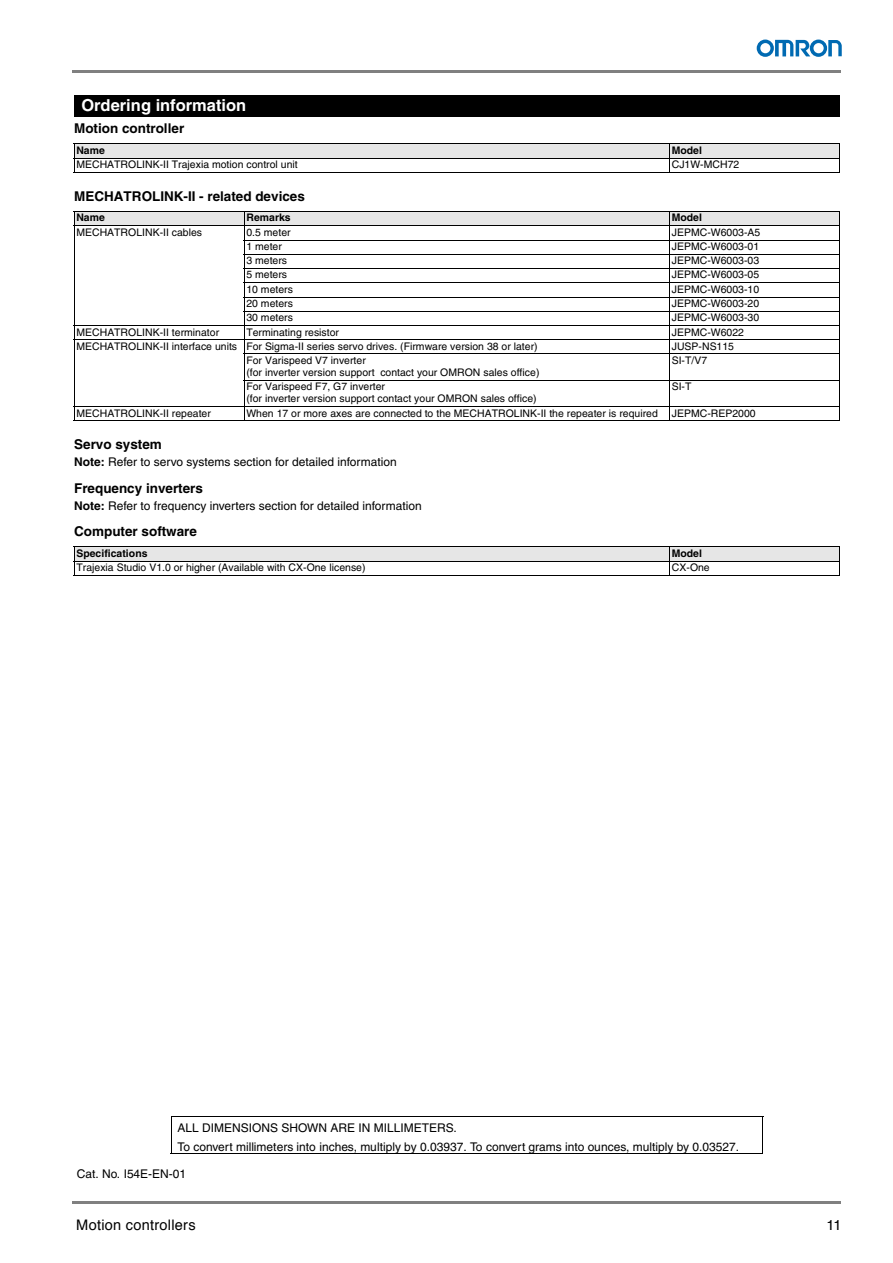
<style>
.page{position:relative;width:893px;height:1263px;background:#fff}
.page>*{position:absolute;margin:0;border:0;box-sizing:border-box;transform-origin:0 0}
.t1{font:700 16.5px "Helvetica";color:#fff}
.t2{font:14.55px "Helvetica";letter-spacing:.02em;color:#000}
.t3{font:700 13.5px "Helvetica";color:#000}
.t4{font:13.5px "Helvetica";color:#000}
.t5{font:12px/19.5px "Helvetica";color:#000}
.t6{font:10.5px/12px "Helvetica";letter-spacing:.005em;color:#000}
.t7{font:700 10.5px "Helvetica";color:#000}
.s1{font-weight:700}
</style>
<div class="page">
<hr style="left:74px;top:1201px;width:767px;height:3px;background:#808080">
<hr style="left:74px;top:70px;width:767px;height:3px;background:#808080">
<div style="left:74px;top:93px;width:766px;height:25px;background:linear-gradient(to right,#000,#000)"></div>
<div style="left:74px;top:96px;width:766px;height:21px;background:#000"></div>
<div style="left:74px;top:144px;width:595px;height:14px;background:#e6e6e6"></div>
<div style="left:669px;top:144px;width:171px;height:14px;background:#e6e6e6"></div>
<div style="left:74px;top:211px;width:170px;height:15px;background:#e6e6e6"></div>
<div style="left:244px;top:211px;width:425px;height:15px;background:#e6e6e6"></div>
<div style="left:669px;top:211px;width:171px;height:15px;background:#e6e6e6"></div>
<div style="left:74px;top:547px;width:595px;height:14px;background:#e6e6e6"></div>
<div style="left:669px;top:547px;width:171px;height:14px;background:#e6e6e6"></div>
<svg style="left:74px;top:145px;width:1px;height:27px"></svg>
<svg style="left:669px;top:145px;width:1px;height:27px"></svg>
<svg style="left:839px;top:145px;width:1px;height:27px"></svg>
<hr style="left:74px;top:144px;width:766px;height:1px;background:#000">
<hr style="left:74px;top:158px;width:766px;height:1px;background:#000">
<hr style="left:74px;top:172px;width:766px;height:1px;background:#000">
<hr style="left:74px;top:212px;width:1px;height:208px;background:#000">
<hr style="left:244px;top:211px;width:1px;height:210px;background:#000">
<hr style="left:669px;top:211px;width:1px;height:210px;background:#000">
<hr style="left:839px;top:212px;width:1px;height:208px;background:#000">
<hr style="left:74px;top:211px;width:766px;height:1px;background:#000">
<hr style="left:74px;top:225px;width:766px;height:1px;background:#000">
<hr style="left:244px;top:240px;width:596px;height:1px;background:#000">
<hr style="left:244px;top:254px;width:596px;height:1px;background:#000">
<hr style="left:244px;top:268px;width:596px;height:1px;background:#000">
<hr style="left:244px;top:282px;width:596px;height:1px;background:#000">
<hr style="left:244px;top:297px;width:596px;height:1px;background:#000">
<hr style="left:244px;top:311px;width:596px;height:1px;background:#000">
<hr style="left:74px;top:325px;width:766px;height:1px;background:#000">
<hr style="left:74px;top:339px;width:766px;height:1px;background:#000">
<hr style="left:244px;top:354px;width:596px;height:1px;background:#000">
<hr style="left:244px;top:380px;width:596px;height:1px;background:#000">
<hr style="left:74px;top:406px;width:766px;height:1px;background:#000">
<hr style="left:74px;top:420px;width:766px;height:1px;background:#000">
<svg style="left:74px;top:547px;width:1px;height:28px"></svg>
<hr style="left:669px;top:546px;width:1px;height:30px;background:#000">
<svg style="left:839px;top:547px;width:1px;height:28px"></svg>
<hr style="left:74px;top:546px;width:766px;height:1px;background:#000">
<hr style="left:74px;top:561px;width:766px;height:1px;background:#000">
<hr style="left:74px;top:575px;width:766px;height:1px;background:#000">
<hr style="left:171px;top:1116px;width:592px;height:1px;background:#000">
<hr style="left:762px;top:1117px;width:1px;height:36px;background:#000">
<hr style="left:171px;top:1153px;width:592px;height:1px;background:#000">
<hr style="left:171px;top:1116px;width:1px;height:37px;background:#000">
<svg style="left:757px;top:40px;width:85px;height:17px"></svg>
<h1 class="t1" style="left:81px;top:95px;width:166px">Ordering information</h1>
<p class="t3" style="left:74px;top:120px;width:112px">Motion controller</p>
<p class="t7" style="left:76px;top:144px;width:30px">Name</p>
<p class="t7" style="left:672px;top:144px;width:32px">Model</p>
<p class="t6" style="left:76px;top:158px;width:223px">MECHATROLINK-II Trajexia motion control unit</p>
<p class="t6" style="left:672px;top:158px;width:69px">CJ1W-MCH72</p>
<p class="t3" style="left:74px;top:188px;width:232px">MECHATROLINK-II - related devices</p>
<p class="t7" style="left:76px;top:211px;width:30px">Name</p>
<p class="t7" style="left:246px;top:211px;width:46px">Remarks</p>
<p class="t7" style="left:672px;top:211px;width:32px">Model</p>
<p class="t6" style="left:76px;top:226px;width:127px">MECHATROLINK-II cables</p>
<p class="t6" style="left:246px;top:226px;width:46px">0.5 meter</p>
<p class="t6" style="left:672px;top:226px;width:90px">JEPMC-W6003-A5</p>
<p class="t6" style="left:246px;top:240px;width:37px">1 meter</p>
<p class="t6" style="left:672px;top:240px;width:89px">JEPMC-W6003-01</p>
<p class="t6" style="left:246px;top:254px;width:42px">3 meters</p>
<p class="t6" style="left:672px;top:254px;width:89px">JEPMC-W6003-03</p>
<p class="t6" style="left:246px;top:269px;width:42px">5 meters</p>
<p class="t6" style="left:672px;top:269px;width:89px">JEPMC-W6003-05</p>
<p class="t6" style="left:246px;top:283px;width:48px">10 meters</p>
<p class="t6" style="left:672px;top:283px;width:89px">JEPMC-W6003-10</p>
<p class="t6" style="left:246px;top:297px;width:48px">20 meters</p>
<p class="t6" style="left:672px;top:297px;width:89px">JEPMC-W6003-20</p>
<p class="t6" style="left:246px;top:311px;width:48px">30 meters</p>
<p class="t6" style="left:672px;top:311px;width:89px">JEPMC-W6003-30</p>
<p class="t6" style="left:76px;top:326px;width:144px">MECHATROLINK-II terminator</p>
<p class="t6" style="left:246px;top:326px;width:94px">Terminating resistor</p>
<p class="t6" style="left:672px;top:326px;width:74px">JEPMC-W6022</p>
<p class="t6" style="left:76px;top:340px;width:463px">MECHATROLINK-II interface units For Sigma-II series servo drives. (Firmware version 38 or later)</p>
<p class="t6" style="left:672px;top:340px;width:64px">JUSP-NS115</p>
<p class="t6" style="left:246px;top:354px;width:295px">For Varispeed V7 inverter<br>(for inverter version support contact your OMRON sales office)</p>
<p class="t6" style="left:672px;top:354px;width:37px">SI-T/V7</p>
<p class="t6" style="left:246px;top:380px;width:292px">For Varispeed F7, G7 inverter<br>(for inverter version support contact your OMRON sales office)</p>
<p class="t6" style="left:672px;top:380px;width:21px">SI-T</p>
<p class="t6" style="left:76px;top:407px;width:136px">MECHATROLINK-II repeater</p>
<p class="t6" style="left:246px;top:407px;width:413px">When 17 or more axes are connected to the MECHATROLINK-II the repeater is required</p>
<p class="t6" style="left:672px;top:407px;width:85px">JEPMC-REP2000</p>
<p class="t3" style="left:74px;top:436px;width:89px">Servo system</p>
<p class="t5" style="left:74px;top:452px;width:324px"><span class="s1">Note:</span> Refer to servo systems section for detailed information</p>
<p class="t3" style="left:74px;top:480px;width:130px">Frequency inverters</p>
<p class="t5" style="left:74px;top:496px;width:349px"><span class="s1">Note:</span> Refer to frequency inverters section for detailed information</p>
<p class="t3" style="left:74px;top:523px;width:124px">Computer software</p>
<p class="t7" style="left:76px;top:547px;width:73px">Specifications</p>
<p class="t7" style="left:672px;top:547px;width:32px">Model</p>
<p class="t6" style="left:76px;top:561px;width:291px">Trajexia Studio V1.0 or higher (Available with CX-One license)</p>
<p class="t6" style="left:672px;top:561px;width:39px">CX-One</p>
<p class="t5" style="left:178px;top:1117px;width:563px">ALL DIMENSIONS SHOWN ARE IN MILLIMETERS.<br>To convert millimeters into inches, multiply by 0.03937. To convert grams into ounces, multiply by 0.03527.</p>
<p class="t5" style="left:77px;top:1164px;width:111px">Cat. No. I54E-EN-01</p>
<h2 class="t2" style="left:76px;top:1212px;width:121px">Motion controllers</h2>
<h2 class="t2" style="left:826px;top:1212px;width:17px">11</h2>
<p class="t4" style="left:74px;top:1216px;width:9px">6</p>
</div>
